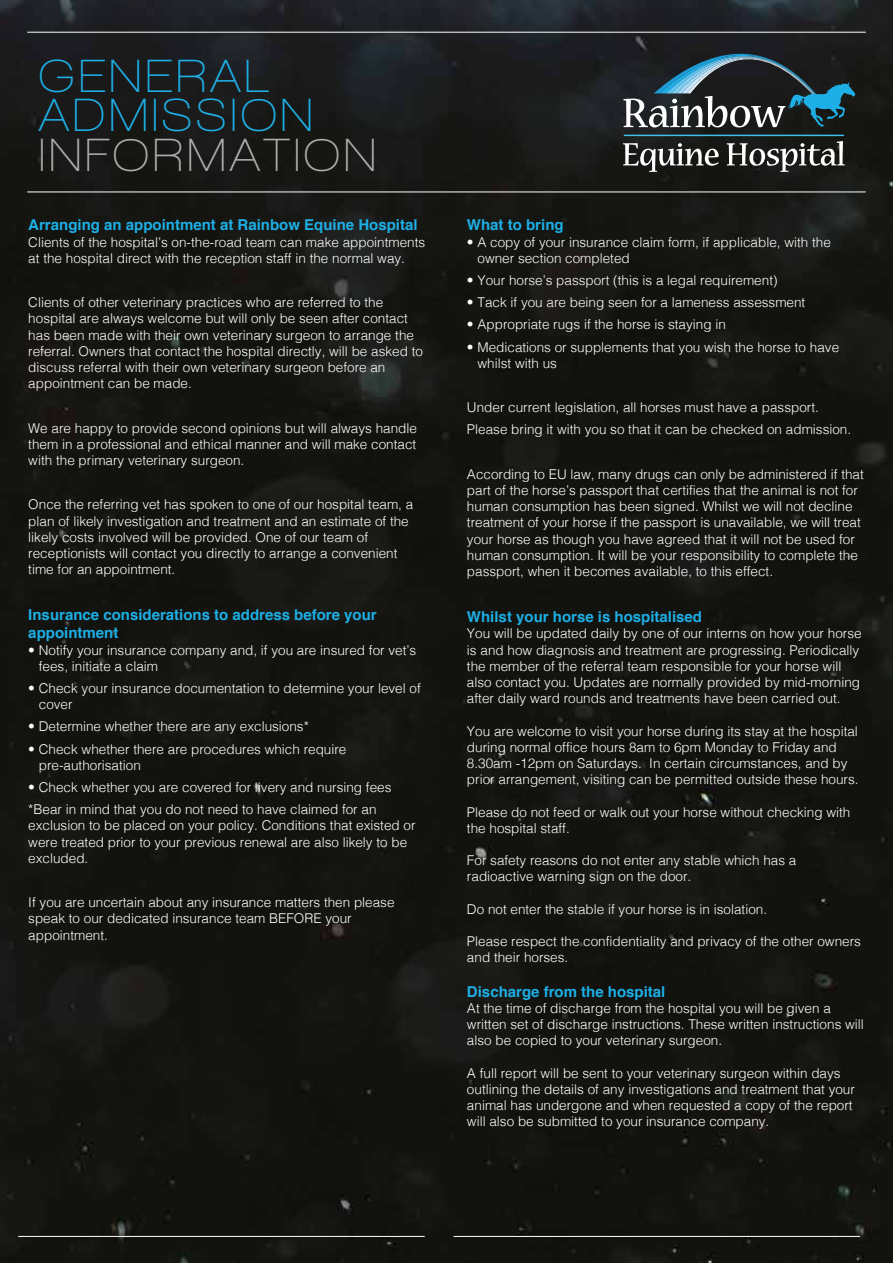
<style>
.page{position:relative;width:893px;height:1263px;background:#fff}
.page>*{position:absolute;margin:0;border:0;box-sizing:border-box;transform-origin:0 0}
.t1{font:600 47.55px/39.5px "Walkway";letter-spacing:.08em;color:#1dafe6}
.t2{font:600 47.55px "Walkway";letter-spacing:.08em;color:#adadad}
.t3{font:700 15px/18px "Helvetica";color:#1dafe6}
.t4{font:300 13.5px/16.2px "Helvetica";color:#fff}
</style>
<div class="page">
<img style="left:0;top:0;width:893px;height:1263px">
<hr style="left:18px;top:1236px;width:407px;height:1px;background:#fff">
<hr style="left:453px;top:1236px;width:407px;height:1px;background:#fff">
<hr style="left:27px;top:32px;width:839px;height:1px;background:#fff">
<hr style="left:27px;top:192px;width:839px;height:1px;background:#fff">
<hr style="left:624px;top:135px;width:220px;height:1px;background:#43bfef">
<svg style="left:623px;top:143px;width:96px;height:29px"></svg>
<svg style="left:727px;top:141px;width:118px;height:31px"></svg>
<svg style="left:623px;top:23px;width:232px;height:104px"></svg>
<h1 class="t1" style="left:39px;top:55px;width:276px">GENERAL<br>ADMISSION</h1>
<h1 class="t2" style="left:39px;top:129px;width:339px">INFORMATION</h1>
<p class="t3" style="left:28px;top:216px;width:391px">Arranging an appointment at Rainbow Equine Hospital</p>
<p class="t4" style="left:28px;top:233px;width:398px">Clients of the hospital’s on-the-road team can make appointments at the hospital direct with the reception staff in the normal way.</p>
<p class="t4" style="left:28px;top:293px;width:396px">Clients of other veterinary practices who are referred to the hospital are always welcome but will only be seen after contact has been made with their own veterinary surgeon to arrange the referral. Owners that contact the hospital directly, will be asked to discuss referral with their own veterinary surgeon before an appointment can be made.</p>
<p class="t4" style="left:28px;top:419px;width:390px;text-align:justify">We are happy to provide second opinions but will always handle them in a professional and ethical manner and will make contact with the primary veterinary surgeon.</p>
<p class="t4" style="left:28px;top:495px;width:386px">Once the referring vet has spoken to one of our hospital team, a plan of likely investigation and treatment and an estimate of the likely costs involved will be provided. One of our team of receptionists will contact you directly to arrange a convenient time for an appointment.</p>
<p class="t3" style="left:28px;top:606px;width:350px">Insurance considerations to address before your appointment</p>
<p class="t4" style="left:39px;top:641px;width:379px;text-indent:-11px">• Notify your insurance company and, if you are insured for vet’s fees, initiate a claim</p>
<p class="t4" style="left:39px;top:679px;width:383px;text-indent:-11px">• Check your insurance documentation to determine your level of cover</p>
<p class="t4" style="left:28px;top:717px;width:282px">• Determine whether there are any exclusions*</p>
<p class="t4" style="left:39px;top:740px;width:309px;text-indent:-11px">• Check whether there are procedures which require pre-authorisation</p>
<p class="t4" style="left:28px;top:775px;width:365px;line-height:22.2px">• Check whether you are covered for livery and nursing fees *Bear in mind that you do not need to have claimed for an</p>
<p class="t4" style="left:28px;top:816px;width:389px">exclusion to be placed on your policy. Conditions that existed or were treated prior to your previous renewal are also likely to be excluded.</p>
<p class="t4" style="left:28px;top:893px;width:368px">If you are uncertain about any insurance matters then please speak to our dedicated insurance team BEFORE your appointment.</p>
<p class="t3" style="left:467px;top:216px;width:98px">What to bring</p>
<p class="t4" style="left:477px;top:233px;width:355px;text-indent:-11px">• A copy of your insurance claim form, if applicable, with the owner section completed</p>
<p class="t4" style="left:467px;top:271px;width:312px">• Your horse’s passport (this is a legal requirement)</p>
<p class="t4" style="left:467px;top:293px;width:340px">• Tack if you are being seen for a lameness assessment</p>
<p class="t4" style="left:467px;top:315px;width:260px">• Appropriate rugs if the horse is staying in</p>
<p class="t4" style="left:477px;top:338px;width:363px;text-indent:-11px">• Medications or supplements that you wish the horse to have whilst with us</p>
<p class="t4" style="left:467px;top:395px;width:386px;line-height:22.2px">Under current legislation, all horses must have a passport.<br>Please bring it with you so that it can be checked on admission.</p>
<p class="t4" style="left:467px;top:465px;width:398px">According to EU law, many drugs can only be administered if that part of the horse’s passport that certifies that the animal is not for human consumption has been signed. Whilst we will not decline treatment of your horse if the passport is unavailable, we will treat your horse as though you have agreed that it will not be used for human consumption. It will be your responsibility to complete the passport, when it becomes available, to this effect.</p>
<p class="t3" style="left:467px;top:608px;width:237px">Whilst your horse is hospitalised</p>
<p class="t4" style="left:467px;top:624px;width:396px">You will be updated daily by one of our interns on how your horse is and how diagnosis and treatment are progressing. Periodically the member of the referral team responsible for your horse will also contact you. Updates are normally provided by mid-morning after daily ward rounds and treatments have been carried out.</p>
<p class="t4" style="left:467px;top:722px;width:393px">You are welcome to visit your horse during its stay at the hospital during normal office hours 8am to 6pm Monday to Friday and 8.30am -12pm on Saturdays. In certain circumstances, and by prior arrangement, visiting can be permitted outside these hours.</p>
<p class="t4" style="left:467px;top:803px;width:385px">Please do not feed or walk out your horse without checking with the hospital staff.</p>
<p class="t4" style="left:467px;top:851px;width:331px">For safety reasons do not enter any stable which has a radioactive warning sign on the door.</p>
<p class="t4" style="left:467px;top:900px;width:302px">Do not enter the stable if your horse is in isolation.</p>
<p class="t4" style="left:467px;top:932px;width:395px">Please respect the confidentiality and privacy of the other owners and their horses.</p>
<p class="t3" style="left:467px;top:982px;width:200px">Discharge from the hospital</p>
<p class="t4" style="left:467px;top:999px;width:398px">At the time of discharge from the hospital you will be given a written set of discharge instructions. These written instructions will also be copied to your veterinary surgeon.</p>
<p class="t4" style="left:467px;top:1064px;width:389px">A full report will be sent to your veterinary surgeon within days outlining the details of any investigations and treatment that your animal has undergone and when requested a copy of the report will also be submitted to your insurance company.</p>
</div>
